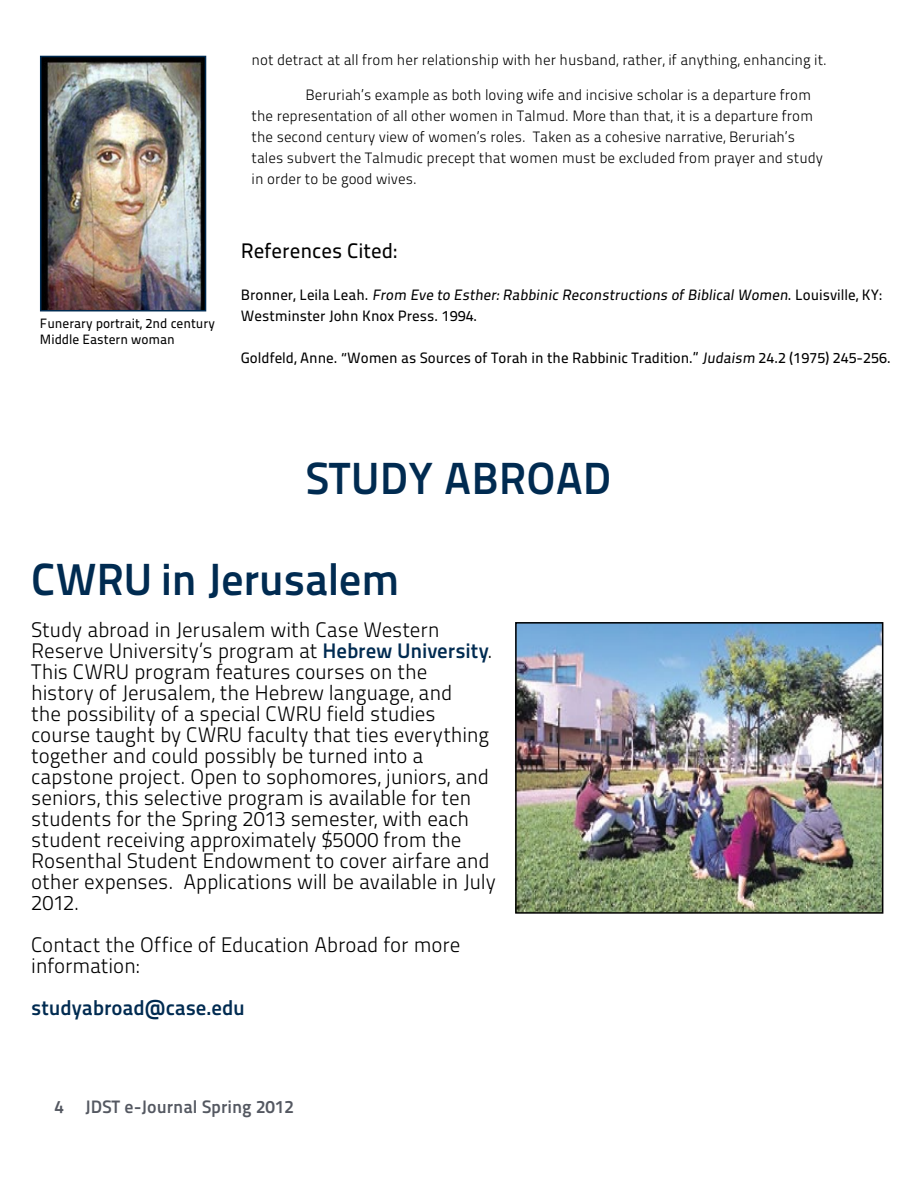
<style>
.page{position:relative;width:918px;height:1188px;background:#fff}
.page>*{position:absolute;margin:0;border:0;box-sizing:border-box;transform-origin:0 0}
.t1{font:45px "Titillium Maps 26 L 750 wt";letter-spacing:-.01em;color:#002b51}
.t2{font:21px/21px "Titillium Maps 26 L 250 wt";letter-spacing:-.01em;color:#000}
.t3{font:21px "Titillium Maps 26 L 750 wt";letter-spacing:-.005em;color:#002b51}
.t4{font:21px "Titillium Maps 26 L 500 wt";color:#000}
.t5{font:18px "Titillium Maps 26 L 750 wt";color:#545861}
.t6{font:15px/21px "Titillium Maps 26 L 250 wt";color:#000}
.t7{font:15px/21px "Titillium Maps 26 L 500 wt";color:#000}
.t8{font:13.5px/16.2px "Titillium Maps 26 L 500 wt";color:#000}
.s1{font-family:"Titillium Maps 26 L 750 wt";color:#002b51}
</style>
<div class="page">
<img style="left:43px;top:59px;width:160px;height:249px">
<div style="left:40px;top:56px;width:166px;height:255px;border:2px solid #002b51"></div>
<img style="left:518px;top:625px;width:362px;height:286px">
<div style="left:515px;top:622px;width:368px;height:292px;border:2px solid #000"></div>
<p class="t8" style="left:40px;top:314px;width:176px">Funerary portrait, 2nd century<br>Middle Eastern woman</p>
<p class="t6" style="left:252px;top:49px;width:577px">not detract at all from her relationship with her husband, rather, if anything, enhancing it.</p>
<p class="t6" style="left:252px;top:83px;width:573px;text-indent:54px">Beruriah’s example as both loving wife and incisive scholar is a departure from the representation of all other women in Talmud. More than that, it is a departure from the second century view of women’s roles. Taken as a cohesive narrative, Beruriah’s tales subvert the Talmudic precept that women must be excluded from prayer and study in order to be good wives.</p>
<p class="t4" style="left:241px;top:235px;width:158px">References Cited:</p>
<p class="t7" style="left:241px;top:284px;width:643px">B ro n n e r, L e i l a L e a h . From Eve to Esther:Rabbinic Reconstructions ofBiblicalWomen. L o u i sv i l l e, KY:<br>Westminster John Knox Press. 1994.</p>
<p class="t7" style="left:241px;top:347px;width:651px">Goldfeld, Anne. “Women as Sources of Torah in the Rabbinic Tradition.” Judaism 24.2 (1975) 245-256.</p>
<h1 class="t1" style="left:305px;top:444px;width:308px">STUDY ABROAD</h1>
<h1 class="t1" style="left:31px;top:545px;width:370px">CWRU in Jerusalem</h1>
<p class="t2" style="left:31px;top:618px;width:466px">Study abroad in Jerusalem with Case Western Reserve University’s program at <span class="s1">Hebrew University</span>.<br>This CWRU program features courses on the<br>history of Jerusalem, the Hebrew language, and<br>the possibility of a special CWRU field studies course taught by CWRU faculty that ties everything together and could possibly be turned into a capstone project. Open to sophomores, juniors, and seniors, this selective program is available for ten students for the Spring 2013 semester, with each student receiving approximately $5000 from the Rosenthal Student Endowment to cover airfare and other expenses. Applications will be available in July 2012.</p>
<p class="t2" style="left:31px;top:933px;width:431px">Contact the Office of Education Abroad for more information:</p>
<p class="t3" style="left:31px;top:991px;width:215px">studyabroad@case.edu</p>
<p class="t5" style="left:54px;top:1093px;width:241px">4 JDST e-Journal Spring 2012</p>
</div>
